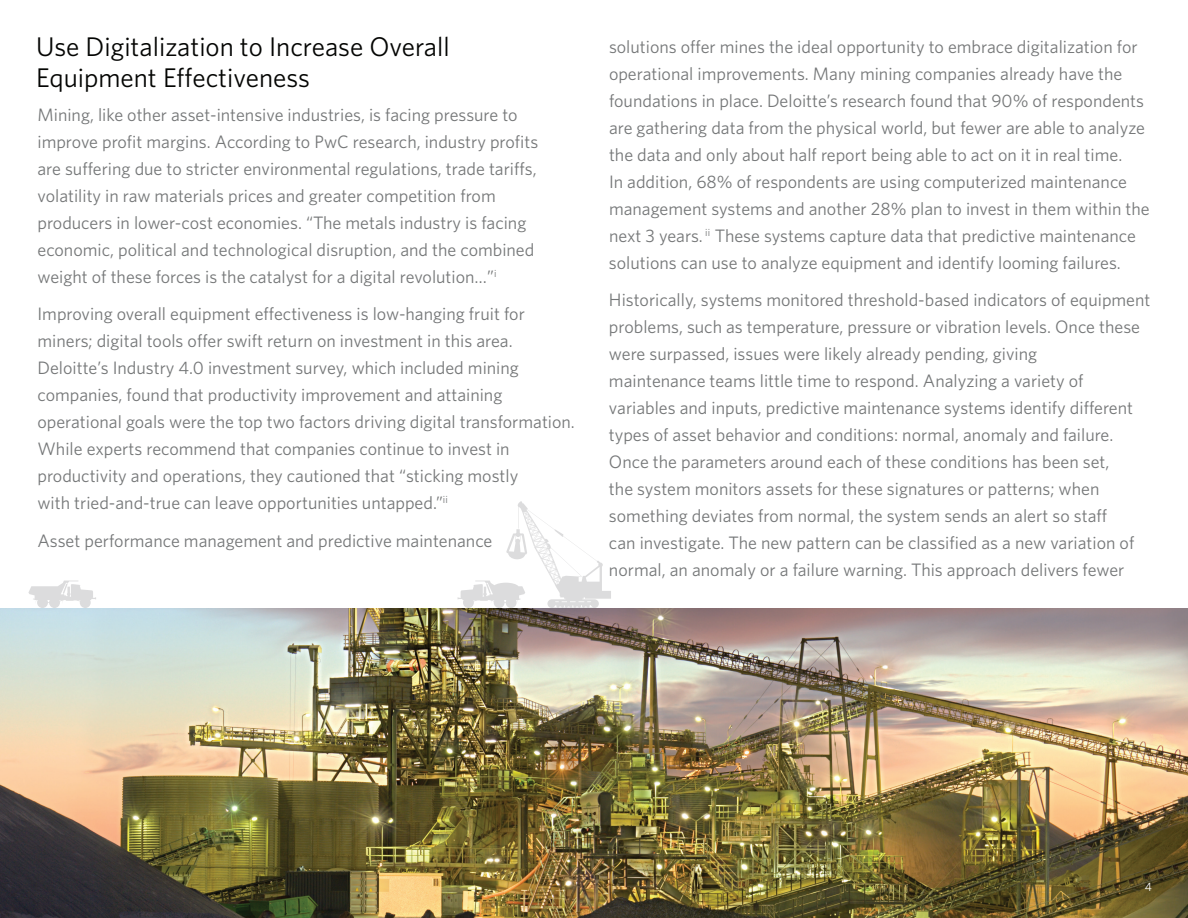
<style>
.page{position:relative;width:1188px;height:918px;background:#fff}
.page>*{position:absolute;margin:0;border:0;box-sizing:border-box;transform-origin:0 0}
.t1{font:27px/31.5px "Whitney";color:#040503}
.t2{font:18px/27px "Whitney";color:#757778}
.t3{font:12px "Whitney";color:#fff}
</style>
<div class="page">
<img style="left:0;top:608px;width:1188px;height:310px">
<svg style="left:28px;top:581px;width:68px;height:27px"></svg>
<svg style="left:458px;top:501px;width:153px;height:107px"></svg>
<h1 class="t1" style="left:36px;top:30px;width:415px">Use Digitalization to Increase Overall<br>Equipment Effectiveness</h1>
<p class="t2" style="left:609px;top:32px;width:542px">solutions offer mines the ideal opportunity to embrace digitalization for operational improvements. Many mining companies already have the foundations in place. Deloitte’s research found that 90% of respondents are gathering data from the physical world, but fewer are able to analyze the data and only about half report being able to act on it in real time.<br>In addition, 68% of respondents are using computerized maintenance management systems and another 28% plan to invest in them within the next 3 years. <sup>ii</sup> These systems capture data that predictive maintenance solutions can use to analyze equipment and identify looming failures.</p>
<p class="t2" style="left:609px;top:286px;width:543px">Historically, systems monitored threshold-based indicators of equipment problems, such as temperature, pressure or vibration levels. Once these were surpassed, issues were likely already pending, giving<br>maintenance teams little time to respond. Analyzing a variety of variables and inputs, predictive maintenance systems identify different types of asset behavior and conditions: normal, anomaly and failure.<br>Once the parameters around each of these conditions has been set,<br>the system monitors assets for these signatures or patterns; when something deviates from normal, the system sends an alert so staff<br>can investigate. The new pattern can be classified as a new variation of normal, an anomaly or a failure warning. This approach delivers fewer</p>
<p class="t2" style="left:38px;top:101px;width:502px">Mining, like other asset-intensive industries, is facing pressure to improve profit margins. According to PwC research, industry profits are suffering due to stricter environmental regulations, trade tariffs, volatility in raw materials prices and greater competition from producers in lower-cost economies. “The metals industry is facing economic, political and technological disruption, and the combined weight of these forces is the catalyst for a digital revolution…”<sup>i</sup></p>
<p class="t2" style="left:38px;top:300px;width:539px">Improving overall equipment effectiveness is low-hanging fruit for miners; digital tools offer swift return on investment in this area.<br>Deloitte’s Industry 4.0 investment survey, which included mining companies, found that productivity improvement and attaining operational goals were the top two factors driving digital transformation.<br>While experts recommend that companies continue to invest in productivity and operations, they cautioned that “sticking mostly<br>with tried-and-true can leave opportunities untapped.”<sup>ii</sup></p>
<p class="t2" style="left:38px;top:527px;width:456px">Asset performance management and predictive maintenance</p>
<p class="t3" style="left:1145px;top:880px;width:9px">4</p>
</div>
